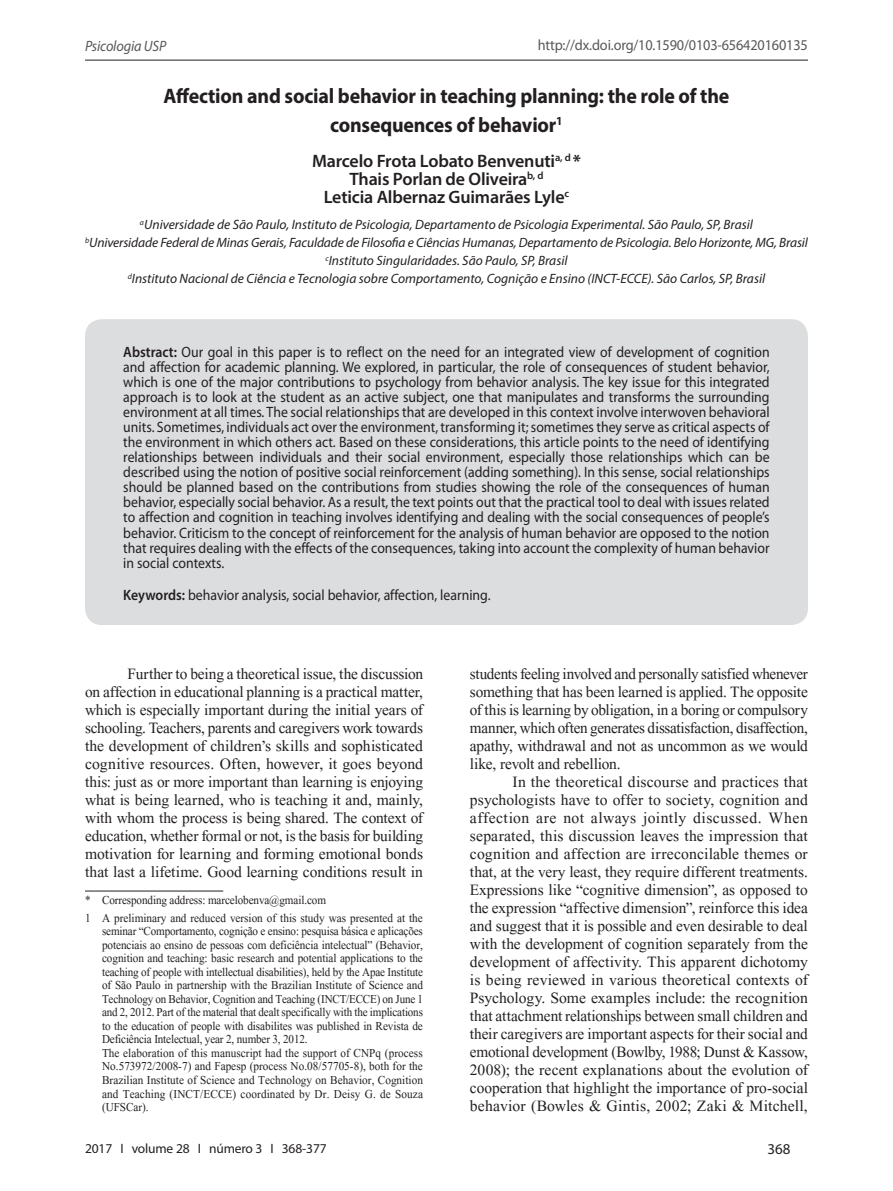
<style>
.page{position:relative;width:893px;height:1191px;background:#fff}
.page>*{position:absolute;margin:0;border:0;box-sizing:border-box;transform-origin:0 0}
.titulo{font:700 21px/28.5px "Myriad Pro";letter-spacing:-.01em;color:#231f20;text-align:center;scale:.95 1}
.TEXTO{font:19.5px/18px "Aparajita";color:#231f20;text-align:justify}
.TEXTO-2{font:19.5px/18px "Aparajita";color:#231f20;text-align:justify;scale:.96 1}
.autores{font:600 18px "Myriad Pro";letter-spacing:-.01em;color:#231f20}
.resumo{font:15px/15px "Myriad Pro";color:#231f20;text-align:justify;scale:.92 1}
.rodape{font:15px/13.5px "Aparajita";color:#231f20;text-align:justify;scale:.93 1}
.palavras-chave{font:15px "Myriad Pro";color:#231f20;scale:.92 1}
.rodape-1st{font:15px "Aparajita";letter-spacing:-.005em;color:#231f20;scale:.92 1}
.t1{font:15px "Myriad Pro";letter-spacing:-.01em;color:#57585a;scale:.95 1}
.t2{font:italic 15px "Myriad Pro";letter-spacing:-.01em;color:#57585a;scale:.95 1}
.resumo-2{font:15px "Myriad Pro";color:#231f20}
.instituicao{font:italic 13.5px "Myriad Pro";color:#231f20}
.t3{font:13.5px "Myriad Pro";letter-spacing:-.01em;color:#231f20}
.s1{font-weight:700}
.s2{font-weight:600}
</style>
<div class="page">
<hr style="left:85px;top:60px;width:723px;height:1px;background:#231f20">
<div style="left:85px;top:319px;width:723px;height:306px;background:#dcdddf;border-radius:17px"></div>
<hr style="left:85px;top:890px;width:138px;height:1px;background:#231f20">
<p class="t2" style="left:85px;top:36px;width:87px">Psicologia USP</p>
<p class="t1" style="left:538px;top:35px;width:286px">http://dx.doi.org/10.1590/0103-656420160135</p>
<p class="titulo" style="left:164px;top:81px;width:597px">Affection and social behavior in teaching planning: the role of the consequences of behavior<sup>1</sup></p>
<p class="autores" style="left:312px;top:149px;width:270px">Marcelo Frota Lobato Benvenuti<sup>a,</sup> <sup>d</sup> <span class="s1">*</span></p>
<p class="autores" style="left:349px;top:167px;width:196px">Thais Porlan de Oliveira<sup>b,</sup> <sup>d</sup></p>
<p class="autores" style="left:324px;top:185px;width:247px">Leticia Albernaz Guimarães Lyle<sup>c</sup></p>
<p class="instituicao" style="left:140px;top:216px;width:614px"><sup>a</sup>Universidade de São Paulo, Instituto de Psicologia, Departamento de Psicologia Experimental. São Paulo, SP, Brasil</p>
<p class="instituicao" style="left:85px;top:234px;width:724px"><sup>b</sup>Universidade Federal de Minas Gerais, Faculdade de Filosofia e Ciências Humanas, Departamento de Psicologia. Belo Horizonte, MG, Brasil</p>
<p class="instituicao" style="left:325px;top:252px;width:244px"><sup>c</sup>Instituto Singularidades. São Paulo, SP, Brasil</p>
<p class="instituicao" style="left:128px;top:270px;width:639px"><sup>d</sup>Instituto Nacional de Ciência e Tecnologia sobre Comportamento, Cognição e Ensino (INCT-ECCE). São Carlos, SP, Brasil</p>
<p class="resumo" style="left:123px;top:345px;width:704px"><span class="s2">Abstract:</span> Our goal in this paper is to reflect on the need for an integrated view of development of cognition and affection for academic planning. We explored, in particular, the role of consequences of student behavior, which is one of the major contributions to psychology from behavior analysis. The key issue for this integrated approach is to look at the student as an active subject, one that manipulates and transforms the surrounding environment at all times. The social relationships that are developed in this context involve interwoven behavioral units. Sometimes, individuals act over the environment, transforming it; sometimes they serve as critical aspects of the environment in which others act. Based on these considerations, this article points to the need of identifying relationships between individuals and their social environment, especially those relationships which can be described using the notion of positive social reinforcement (adding something). In this sense, social relationships should be planned based on the contributions from studies showing the role of the consequences of human behavior, especially social behavior. As a result, the text points out that the practical tool to deal with issues related to affection and cognition in teaching involves identifying and dealing with the social consequences of people’s behavior. Criticism to the concept of reinforcement for the analysis of human behavior are opposed to the notion that requires dealing with the effects of the consequences, taking into account the complexity of human behavior in social contexts.</p>
<p class="palavras-chave" style="left:123px;top:585px;width:401px"><span class="s2">Keywords:</span> behavior analysis, social behavior, affection, learning.</p>
<p class="TEXTO" style="left:85px;top:666px;width:340px;text-indent:43px">Further to being a theoretical issue, the discussion on affection in educational planning is a practical matter, which is especially important during the initial years of schooling. Teachers, parents and caregivers work towards the development of children’s skills and sophisticated cognitive resources. Often, however, it goes beyond this: just as or more important than learning is enjoying what is being learned, who is teaching it and, mainly, with whom the process is being shared. The context of education, whether formal or not, is the basis for building motivation for learning and forming emotional bonds that last a lifetime. Good learning conditions result in</p>
<p class="TEXTO-2" style="left:470px;top:666px;width:354px">students feeling involved and personally satisfied whenever something that has been learned is applied. The opposite of this is learning by obligation, in a boring or compulsory manner, which often generates dissatisfaction, disaffection, apathy, withdrawal and not as uncommon as we would like, revolt and rebellion.</p>
<p class="TEXTO" style="left:470px;top:774px;width:340px;text-indent:43px">In the theoretical discourse and practices that psychologists have to offer to society, cognition and affection are not always jointly discussed. When separated, this discussion leaves the impression that cognition and affection are irreconcilable themes or that, at the very least, they require different treatments.<br>Expressions like “cognitive dimension”, as opposed to the expression “affective dimension”, reinforce this idea and suggest that it is possible and even desirable to deal with the development of cognition separately from the development of affectivity. This apparent dichotomy is being reviewed in various theoretical contexts of Psychology. Some examples include: the recognition that attachment relationships between small children and their caregivers are important aspects for their social and emotional development (Bowlby, 1988; Dunst &amp; Kassow, 2008); the recent explanations about the evolution of cooperation that highlight the importance of pro-social behavior (Bowles &amp; Gintis, 2002; Zaki &amp; Mitchell,</p>
<p class="rodape-1st" style="left:85px;top:891px;width:263px">* Corresponding address: marcelobenva@gmail.com</p>
<p class="rodape" style="left:102px;top:911px;width:347px;text-indent:-17px">1 A preliminary and reduced version of this study was presented at the seminar “Comportamento, cognição e ensino: pesquisa básica e aplicações potenciais ao ensino de pessoas com deficiência intelectual” (Behavior, cognition and teaching: basic research and potential applications to the teaching of people with intellectual disabilities), held by the Apae Institute of São Paulo in partnership with the Brazilian Institute of Science and Technology on Behavior, Cognition and Teaching (INCT/ECCE) on June 1 and 2, 2012. Part of the material that dealt specifically with the implications to the education of people with disabilites was published in Revista de Deficiência Intelectual, year 2, number 3, 2012.</p>
<p class="rodape" style="left:102px;top:1046px;width:347px">The elaboration of this manuscript had the support of CNPq (process No.573972/2008-7) and Fapesp (process No.08/57705-8), both for the Brazilian Institute of Science and Technology on Behavior, Cognition and Teaching (INCT/ECCE) coordinated by Dr. Deisy G. de Souza (UFSCar).</p>
<p class="t3" style="left:85px;top:1140px;width:243px">2017 I volume 28 I número 3 I 368-377</p>
<p class="resumo-2" style="left:767px;top:1139px;width:25px">368</p>
</div>
